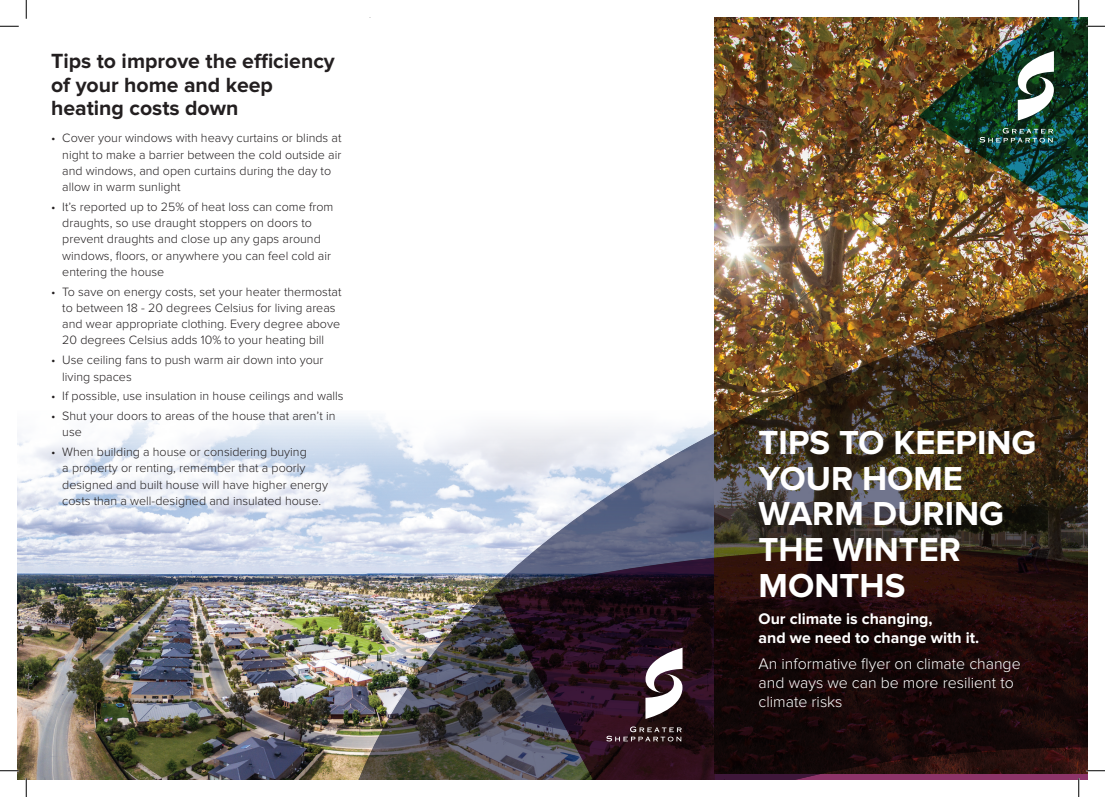
<style>
.page{position:relative;width:1105px;height:797px;background:#fff}
.page>*{position:absolute;margin:0;border:0;box-sizing:border-box;transform-origin:0 0}
.t1{font:700 34.38px/35.8px "Proxima Nova";color:#fff}
.t2{font:700 21.25px/23.8px "Proxima Nova";color:#231f20}
.t3{font:300 15.88px/19.1px "Proxima Nova";color:#fff}
.t4{font:700 15.88px/19px "Proxima Nova";color:#fff}
.t5{font:300 12.5px/16.2px "Proxima Nova";color:#231f20}
</style>
<div class="page">
<img style="left:17px;top:416px;width:283px;height:363px">
<img style="left:715px;top:17px;width:372px;height:240px">
<img style="left:300px;top:257px;width:787px;height:522px">
<svg style="left:495px;top:401px;width:592px;height:378px;background:#423536"></svg>
<svg style="left:645px;top:647px;width:37px;height:72px"></svg>
<svg style="left:606px;top:726px;width:76px;height:15px"></svg>
<img style="left:918px;top:17px;width:169px;height:229px">
<svg style="left:1018px;top:51px;width:36px;height:69px"></svg>
<svg style="left:979px;top:128px;width:74px;height:14px"></svg>
<svg style="left:0;top:25px;width:19px;height:2px"></svg>
<svg style="left:1086px;top:25px;width:19px;height:2px"></svg>
<svg style="left:0;top:770px;width:19px;height:1px"></svg>
<svg style="left:1086px;top:770px;width:19px;height:1px"></svg>
<svg style="left:25px;top:0;width:2px;height:19px"></svg>
<svg style="left:25px;top:778px;width:2px;height:19px"></svg>
<svg style="left:1078px;top:0;width:1px;height:19px"></svg>
<svg style="left:1078px;top:778px;width:1px;height:19px"></svg>
<h2 class="t2" style="left:51px;top:50px;width:285px">Tips to improve the efficiency of your home and keep heating costs down</h2>
<p class="t5" style="left:62px;top:130px;width:281px;text-indent:-11px">• Cover your windows with heavy curtains or blinds at night to make a barrier between the cold outside air and windows, and open curtains during the day to allow in warm sunlight</p>
<p class="t5" style="left:62px;top:199px;width:273px;text-indent:-11px">• It’s reported up to 25% of heat loss can come from draughts, so use draught stoppers on doors to prevent draughts and close up any gaps around windows, floors, or anywhere you can feel cold air entering the house</p>
<p class="t5" style="left:62px;top:284px;width:281px;text-indent:-11px">• To save on energy costs, set your heater thermostat to between 18 - 20 degrees Celsius for living areas and wear appropriate clothing. Every degree above 20 degrees Celsius adds 10% to your heating bill</p>
<p class="t5" style="left:62px;top:352px;width:263px;text-indent:-11px">• Use ceiling fans to push warm air down into your living spaces</p>
<p class="t5" style="left:51px;top:388px;width:294px">• If possible, use insulation in house ceilings and walls</p>
<p class="t5" style="left:62px;top:408px;width:275px;text-indent:-11px">• Shut your doors to areas of the house that aren’t in use</p>
<p class="t5" style="left:62px;top:444px;width:267px;text-indent:-11px">• When building a house or considering buying<br>a property or renting, remember that a poorly designed and built house will have higher energy costs than a well-designed and insulated house.</p>
<h1 class="t1" style="left:759px;top:426px;width:279px">TIPS TO KEEPING<br>YOUR HOME<br>WARM DURING<br>THE WINTER<br>MONTHS</h1>
<p class="t4" style="left:759px;top:609px;width:222px">Our climate is changing,<br>and we need to change with it.</p>
<p class="t3" style="left:759px;top:655px;width:264px">An informative flyer on climate change and ways we can be more resilient to climate risks</p>
</div>
